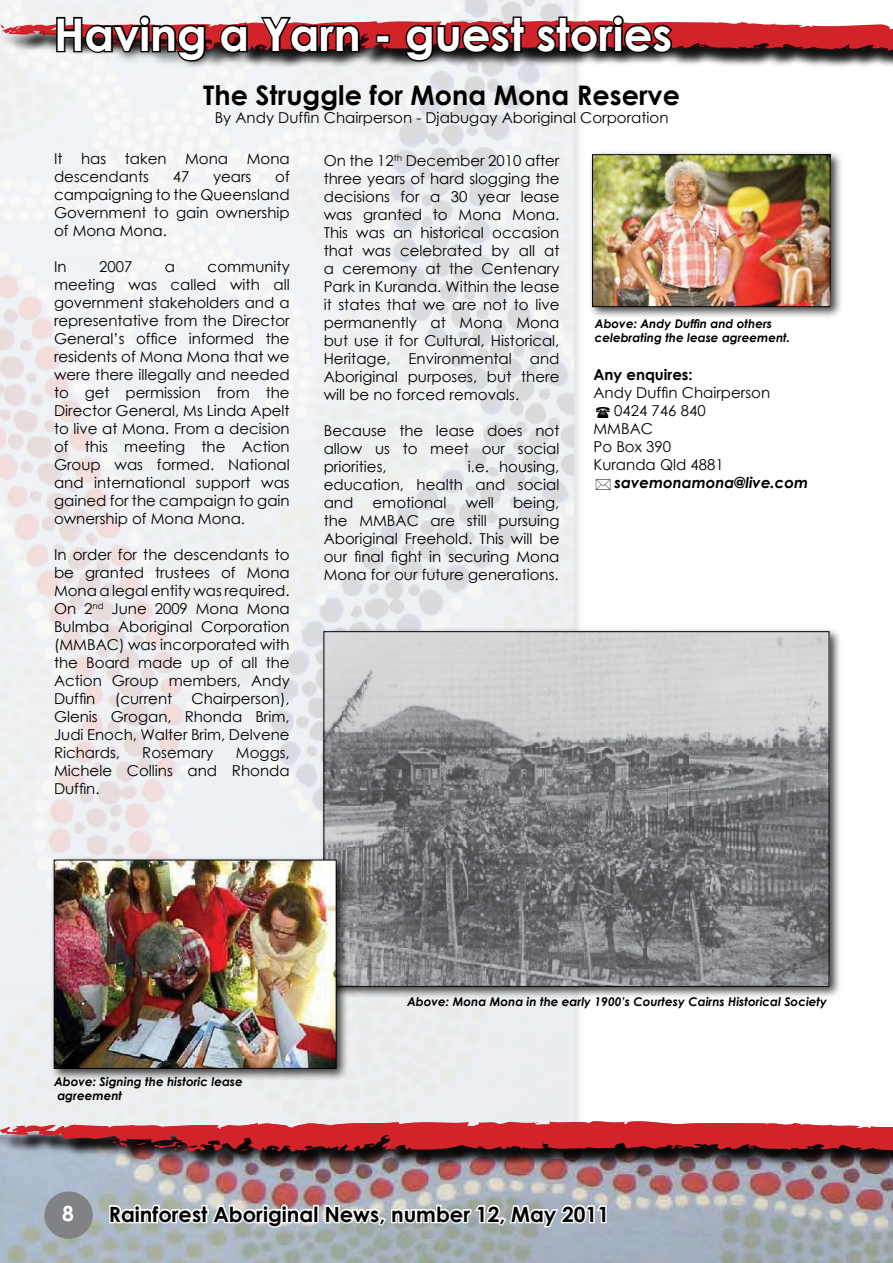
<style>
.page{position:relative;width:893px;height:1263px;background:#fff}
.page>*{position:absolute;margin:0;border:0;box-sizing:border-box;transform-origin:0 0}
.t1{font:700 45px "Century Gothic";color:#fff}
.t2{font:700 27px "Century Gothic";color:#000}
.t3{font:700 21px "Century Gothic";color:#000}
.t4{font:700 21px "Century Gothic";color:#fff}
.t5{font:15px/18px "Century Gothic";color:#000;text-align:justify}
.t6{font:italic 700 15px "Century Gothic";color:#000}
.t7{font:700 15px "Century Gothic";color:#000}
.t8{font:italic 700 12px/14.4px "Century Gothic";color:#000}
</style>
<div class="page">
<img style="left:0;top:1170px;width:893px;height:93px">
<img style="left:0;top:0;width:573px;height:1120px">
<div style="left:0;top:24px;width:893px;height:46px;background:#000;opacity:.75"></div>
<svg style="left:108px;top:1202px;width:207px;height:28px"></svg>
<div style="left:313px;top:1205px;width:6px;height:18px;border:3px solid #fff"></div>
<svg style="left:323px;top:1200px;width:285px;height:29px"></svg>
<div style="left:44px;top:1191px;width:49px;height:48px;background:#808285;border-radius:50%"></div>
<div style="left:320px;top:627px;width:521px;height:372px;background:#000;opacity:.75"></div>
<img style="left:326px;top:633px;width:501px;height:351px">
<div style="left:0;top:23px;width:893px;height:46px;background:#000;opacity:.75"></div>
<svg style="left:0;top:13px;width:893px;height:51px"></svg>
<div style="left:50px;top:856px;width:299px;height:225px;background:#000;opacity:.75"></div>
<img style="left:56px;top:862px;width:278px;height:204px">
<div style="left:54px;top:860px;width:282px;height:208px;border:1px solid #000"></div>
<div style="left:588px;top:150px;width:255px;height:169px;background:#000;opacity:.75"></div>
<img style="left:594px;top:156px;width:234px;height:149px">
<div style="left:592px;top:154px;width:238px;height:153px;border:1px solid #000"></div>
<div style="left:0;top:1124px;width:893px;height:46px;background:#000;opacity:.75"></div>
<svg style="left:0;top:1120px;width:893px;height:33px;background:#ae3f44"></svg>
<h1 class="t1" style="left:54px;top:0;width:620px">Having a Yarn - guest stories</h1>
<h2 class="t2" style="left:203px;top:75px;width:478px">The Struggle for Mona Mona Reserve</h2>
<p class="t5" style="left:215px;top:109px;width:455px">By Andy Duffin Chairperson - Djabugay Aboriginal Corporation</p>
<p class="t5" style="left:324px;top:151px;width:237px">On the 12<sup>th</sup> December 2010 after three years of hard slogging the decisions for a 30 year lease was granted to Mona Mona.<br>This was an historical occasion that was celebrated by all at a ceremony at the Centenary Park in Kuranda. Within the lease it states that we are not to live permanently at Mona Mona but use it for Cultural, Historical, Heritage, Environmental and Aboriginal purposes, but there will be no forced removals.</p>
<p class="t5" style="left:324px;top:421px;width:237px">Because the lease does not allow us to meet our social priorities,</p>
<p class="t5" style="left:54px;top:150px;width:237px">It has taken Mona Mona descendants</p>
<p class="t5" style="left:54px;top:168px;width:237px;text-indent:221px">of campaigning to the Queensland Government to gain ownership of Mona Mona.</p>
<p class="t5" style="left:54px;top:258px;width:14px">In</p>
<p class="t5" style="left:99px;top:258px;width:35px">2007</p>
<p class="t5" style="left:165px;top:258px;width:12px">a</p>
<p class="t5" style="left:173px;top:168px;width:18px">47</p>
<p class="t5" style="left:213px;top:168px;width:40px">years</p>
<p class="t5" style="left:54px;top:258px;width:237px;text-indent:154px">community meeting was called with all government stakeholders and a representative from the Director General’s office informed the residents of Mona Mona that we were there illegally and needed to get permission from the Director General, Ms Linda Apelt to live at Mona. From a decision of this meeting the Action Group was formed. National and international support was gained for the campaign to gain ownership of Mona Mona.</p>
<p class="t5" style="left:54px;top:546px;width:237px">In order for the descendants to be granted trustees of Mona Mona a legal entity was required.<br>On 2<sup>nd</sup> June 2009 Mona Mona Bulmba Aboriginal Corporation (MMBAC) was incorporated with the Board made up of all the Action Group members, Andy Duffin</p>
<p class="t8" style="left:595px;top:316px;width:197px">Above: Andy Duffin and others celebrating the lease agreement.</p>
<p class="t7" style="left:593px;top:363px;width:101px">Any enquires:</p>
<p class="t5" style="left:593px;top:384px;width:178px">Andy Duffin Chairperson</p>
<p class="t5" style="left:614px;top:402px;width:93px">0424 746 840</p>
<p class="t5" style="left:593px;top:420px;width:61px">MMBAC</p>
<p class="t5" style="left:593px;top:438px;width:79px">Po Box 390</p>
<p class="t5" style="left:593px;top:456px;width:132px">Kuranda Qld 4881</p>
<p class="t6" style="left:615px;top:471px;width:195px">savemonamona@live.com</p>
<p class="t5" style="left:324px;top:457px;width:237px;text-indent:144px">i.e. housing, education, health and social and</p>
<p class="t5" style="left:324px;top:493px;width:237px;text-indent:189px">being, the MMBAC are still pursuing Aboriginal Freehold. This will be our final fight in securing Mona Mona for our future generations.</p>
<p class="t5" style="left:373px;top:493px;width:75px">emotional</p>
<p class="t5" style="left:466px;top:493px;width:30px">well</p>
<p class="t5" style="left:54px;top:690px;width:237px;text-indent:138px">Chairperson), Glenis Grogan, Rhonda Brim, Judi Enoch, Walter Brim, Delvene Richards,</p>
<p class="t5" style="left:115px;top:690px;width:59px">(current</p>
<p class="t5" style="left:54px;top:744px;width:237px;text-indent:182px">Moggs, Michele Collins and Rhonda Duffin.</p>
<p class="t5" style="left:142px;top:744px;width:73px">Rosemary</p>
<p class="t8" style="left:54px;top:1073px;width:190px">Above: Signing the historic lease agreement</p>
<p class="t8" style="left:407px;top:994px;width:422px">Above: Mona Mona in the early 1900’s Courtesy Cairns Historical Society</p>
<h3 class="t4" style="left:62px;top:1197px;width:13px">8</h3>
<h3 class="t3" style="left:109px;top:1198px;width:502px">Rainforest Aboriginal News, number 12, May 2011</h3>
</div>
